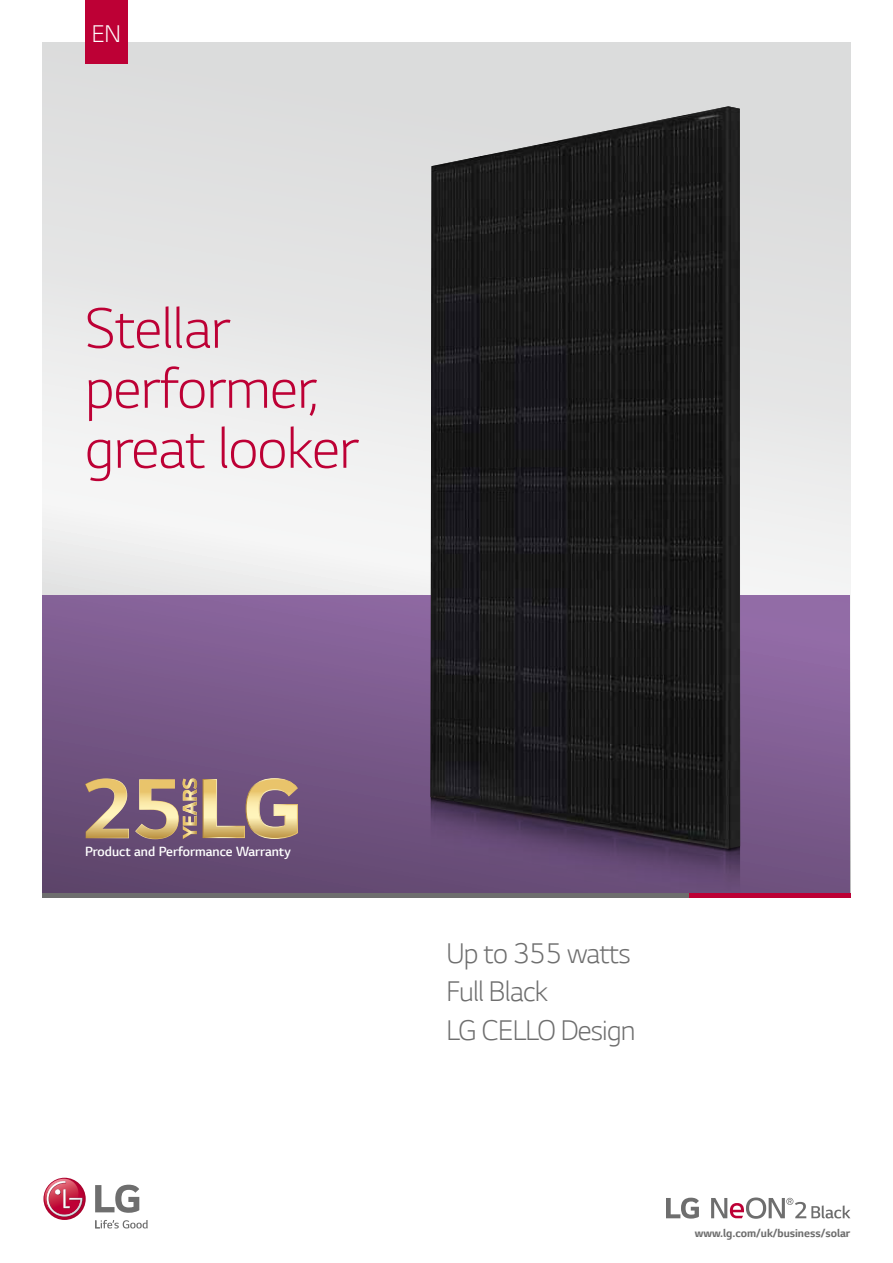
<style>
.page{position:relative;width:893px;height:1263px;background:#fff}
.page>*{position:absolute;margin:0;border:0;box-sizing:border-box;transform-origin:0 0}
.t1{font:300 60px/60px "LG Smart";letter-spacing:-.01em;color:#bd0035}
.t2{font:300 30px/38.5px "LG Smart";letter-spacing:-.025em;color:#6e6e6e}
.t3{font:300 25.5px "LG Smart";color:#fff}
.t4{font:300 14.1px "LG Smart";color:#fff}
.t5{font:700 12px "LG Smart";color:#6e6e6e}
</style>
<div class="page">
<svg style="left:43px;top:43px;width:807px;height:552px"></svg>
<div style="left:43px;top:595px;width:807px;height:298px;background:linear-gradient(to bottom,#8d67a0,#654a73)"></div>
<svg style="left:95px;top:1220px;width:53px;height:8px"></svg>
<svg style="left:95px;top:1185px;width:44px;height:28px"></svg>
<svg style="left:43px;top:1178px;width:43px;height:42px"></svg>
<svg style="left:43px;top:1179px;width:40px;height:38px"></svg>
<hr style="left:43px;top:893px;width:646px;height:4px;background:#6e6e6e">
<hr style="left:689px;top:893px;width:161px;height:4px;background:#bd0035">
<svg style="left:666px;top:1198px;width:33px;height:20px"></svg>
<svg style="left:711px;top:1197px;width:139px;height:22px"></svg>
<div style="left:85px;top:0;width:43px;height:64px;background:#bd0035"></div>
<svg style="left:85px;top:778px;width:112px;height:61px;background:#a3877c"></svg>
<svg style="left:203px;top:778px;width:95px;height:61px;background:#ae9380"></svg>
<img style="left:431px;top:849px;width:309px;height:44px">
<img style="left:430px;top:106px;width:310px;height:743px">
<p class="t3" style="left:92px;top:17px;width:31px">EN</p>
<h1 class="t1" style="left:85px;top:295px;width:275px">Stellar performer, great looker</h1>
<p class="t4" style="left:85px;top:842px;width:207px">Product and Performance Warranty</p>
<p class="t2" style="left:446px;top:932px;width:191px">Up to 355 watts<br>Full Black<br>LG CELLO Design</p>
<p class="t5" style="left:695px;top:1225px;width:157px">www.lg.com/uk/business/solar</p>
</div>
